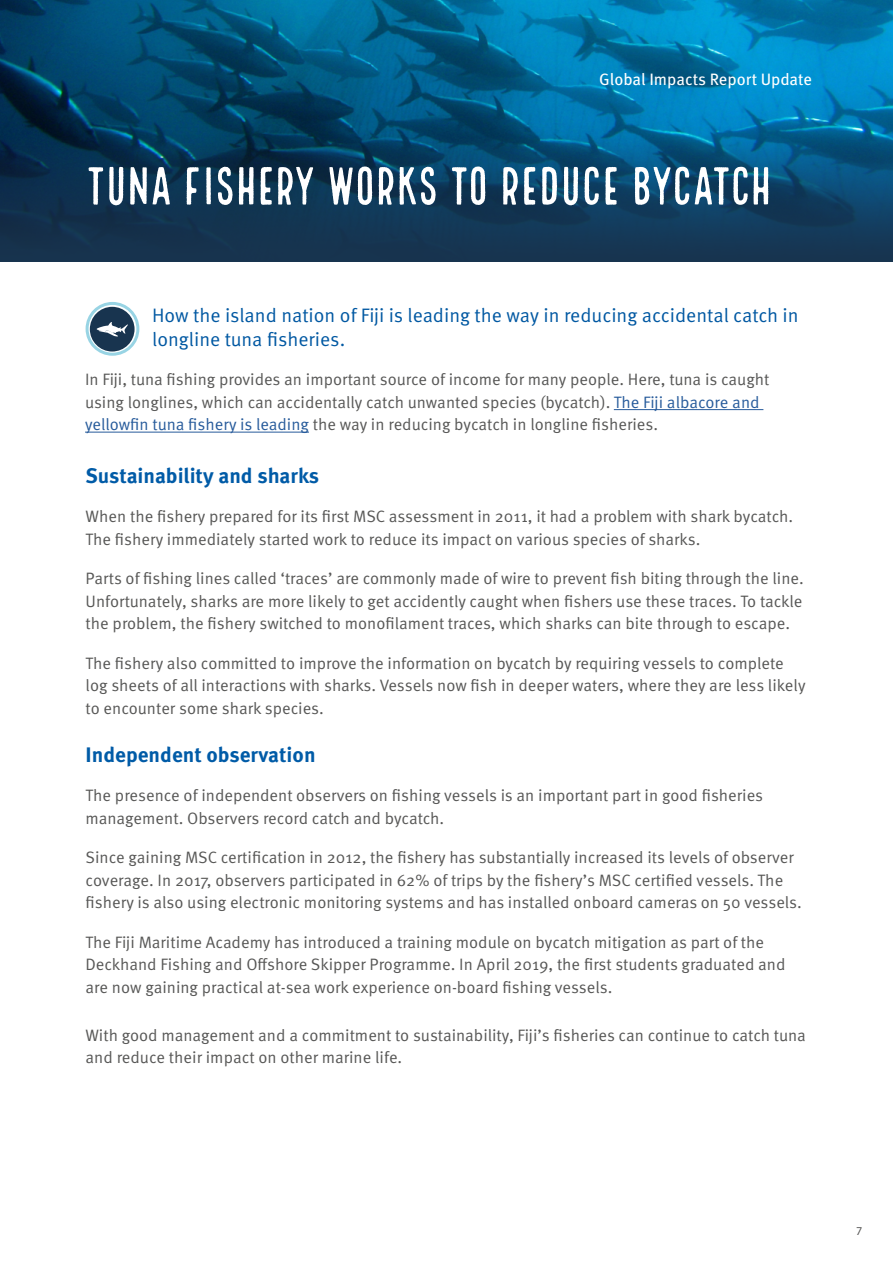
<style>
.page{position:relative;width:893px;height:1263px;background:#fff}
.page>*{position:absolute;margin:0;border:0;box-sizing:border-box;transform-origin:0 0}
.t1{font:52.35px "Local Brewery Four";letter-spacing:-.025em;color:#fff}
.t2{font:700 21px "Meta Pro";color:#005ba7}
.t3{font:19.5px/24px "Meta Pro";color:#0058a2}
.t4{font:16.5px/22.5px "Meta Pro";color:#575756}
.t5{font:16.5px "Meta Pro";color:#fff}
.t6{font:12px "Myriad Pro";color:#575756}
.s1{color:#275b9b}
</style>
<div class="page">
<img style="left:0;top:0;width:893px;height:135px">
<svg style="left:0;top:135px;width:893px;height:126px;background:#0d3b5b"></svg>
<hr style="left:614px;top:409px;width:149px;height:1px;background:#275b9b">
<hr style="left:85px;top:432px;width:224px;height:1px;background:#275b9b">
<svg style="left:87px;top:303px;width:51px;height:49px"></svg>
<div style="left:86px;top:302px;width:53px;height:54px;border:3px solid #98d4e4;border-radius:50%"></div>
<p class="t5" style="left:599px;top:69px;width:214px">Global Impacts Report Update</p>
<h1 class="t1" style="left:86px;top:157px;width:688px">TUNA FISHERY WORKS TO REDUCE BYCATCH</h1>
<p class="t3" style="left:152px;top:304px;width:648px">How the island nation of Fiji is leading the way in reducing accidental catch in longline tuna fisheries.</p>
<p class="t4" style="left:85px;top:369px;width:686px">In Fiji, tuna fishing provides an important source of income for many people. Here, tuna is caught using longlines, which can accidentally catch unwanted species (bycatch). <span class="s1">The Fiji albacore and yellowfin tuna fishery is leading</span> the way in reducing bycatch in longline fisheries.</p>
<p class="t2" style="left:86px;top:462px;width:235px">Sustainability and sharks</p>
<p class="t4" style="left:86px;top:506px;width:709px">When the fishery prepared for its first MSC assessment in 2011, it had a problem with shark bycatch.<br>The fishery immediately started work to reduce its impact on various species of sharks.</p>
<p class="t4" style="left:86px;top:568px;width:720px;text-align:justify">Parts of fishing lines called ‘traces’ are commonly made of wire to prevent fish biting through the line.<br>Unfortunately, sharks are more likely to get accidently caught when fishers use these traces. To tackle the problem, the fishery switched to monofilament traces, which sharks can bite through to escape.</p>
<p class="t4" style="left:86px;top:652px;width:721px">The fishery also committed to improve the information on bycatch by requiring vessels to complete log sheets of all interactions with sharks. Vessels now fish in deeper waters, where they are less likely to encounter some shark species.</p>
<p class="t2" style="left:86px;top:741px;width:232px">Independent observation</p>
<p class="t4" style="left:86px;top:785px;width:679px">The presence of independent observers on fishing vessels is an important part in good fisheries management. Observers record catch and bycatch.</p>
<p class="t4" style="left:86px;top:847px;width:718px">Since gaining MSC certification in 2012, the fishery has substantially increased its levels of observer coverage. In 2017, observers participated in 62% of trips by the fishery’s MSC certified vessels. The fishery is also using electronic monitoring systems and has installed onboard cameras on 50 vessels.</p>
<p class="t4" style="left:86px;top:931px;width:701px">The Fiji Maritime Academy has introduced a training module on bycatch mitigation as part of the<br>Deckhand Fishing and Offshore Skipper Programme. In April 2019, the first students graduated and are now gaining practical at-sea work experience on-board fishing vessels.</p>
<p class="t4" style="left:86px;top:1024px;width:722px">With good management and a commitment to sustainability, Fiji’s fisheries can continue to catch tuna and reduce their impact on other marine life.</p>
<p class="t6" style="left:856px;top:1224px;width:8px">7</p>
</div>
